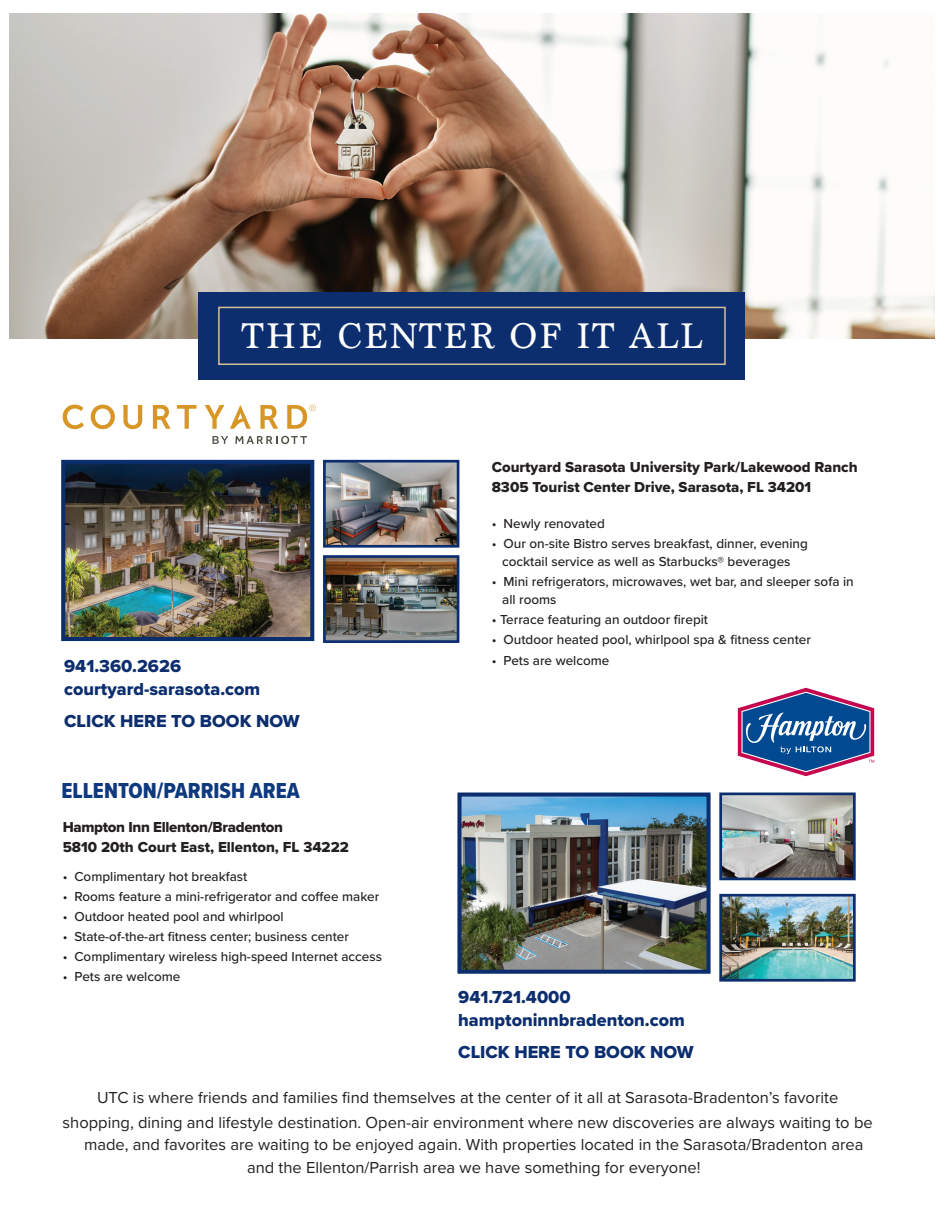
<style>
.page{position:relative;width:945px;height:1215px;background:#fff}
.page>*{position:absolute;margin:0;border:0;box-sizing:border-box;transform-origin:0 0}
.t1{font:37.5px "Marion";letter-spacing:.05em;color:#fff}
.t2{font:22.5px "Proxima Nova Cond Extrabld";color:#0e397f}
.t3{font:18px/23px "Proxima Nova Extrabld";color:#0c2e6e}
.t4{font:16.5px/24.5px "Proxima Nova";color:#231f20;text-align:center}
.t5{font:15px/20px "Proxima Nova Extrabld";color:#231f20}
.t6{font:500 13.5px/18px "Proxima Nova";color:#231f20;text-align:center}
</style>
<div class="page">
<img style="left:10px;top:14px;width:924px;height:325px">
<div style="left:199px;top:292px;width:546px;height:88px;background:#0c2e6e"></div>
<div style="left:218px;top:307px;width:508px;height:58px;border:2px solid #d4c195"></div>
<img style="left:66px;top:465px;width:243px;height:171px">
<div style="left:61px;top:460px;width:253px;height:181px;border:4px solid #0c2e6e"></div>
<img style="left:327px;top:464px;width:128px;height:80px">
<div style="left:323px;top:460px;width:136px;height:88px;border:3px solid #0c2e6e"></div>
<img style="left:327px;top:559px;width:128px;height:80px">
<div style="left:323px;top:555px;width:136px;height:88px;border:3px solid #0c2e6e"></div>
<svg style="left:63px;top:405px;width:21px;height:24px"></svg>
<svg style="left:91px;top:405px;width:24px;height:24px"></svg>
<svg style="left:123px;top:405px;width:19px;height:24px"></svg>
<svg style="left:153px;top:405px;width:18px;height:24px"></svg>
<svg style="left:177px;top:405px;width:20px;height:24px"></svg>
<svg style="left:205px;top:405px;width:19px;height:24px"></svg>
<svg style="left:260px;top:405px;width:18px;height:24px"></svg>
<svg style="left:230px;top:405px;width:21px;height:24px"></svg>
<svg style="left:287px;top:405px;width:29px;height:24px"></svg>
<svg style="left:212px;top:436px;width:16px;height:8px"></svg>
<svg style="left:235px;top:436px;width:72px;height:8px"></svg>
<img style="left:462px;top:798px;width:244px;height:171px">
<div style="left:457px;top:793px;width:254px;height:181px;border:4px solid #0c2e6e"></div>
<img style="left:723px;top:797px;width:129px;height:79px">
<div style="left:719px;top:793px;width:137px;height:87px;border:3px solid #0c2e6e"></div>
<img style="left:723px;top:898px;width:129px;height:80px">
<div style="left:719px;top:894px;width:137px;height:88px;border:3px solid #0c2e6e"></div>
<svg style="left:738px;top:688px;width:136px;height:88px"></svg>
<h1 class="t1" style="left:242px;top:313px;width:462px">THE CENTER OF IT ALL</h1>
<h3 class="t3" style="left:64px;top:655px;width:198px">941.360.2626 courtyard-sarasota.com</h3>
<h3 class="t3" style="left:64px;top:709px;width:237px">CLICK HERE TO BOOK NOW</h3>
<h2 class="t2" style="left:61px;top:774px;width:240px">ELLENTON/PARRISH AREA</h2>
<p class="t5" style="left:63px;top:817px;width:288px">Hampton Inn Ellenton/Bradenton<br>5810 20th Court East, Ellenton, FL 34222</p>
<p class="t6" style="left:63px;top:867px;width:186px">• Complimentary hot breakfast</p>
<p class="t6" style="left:63px;top:887px;width:318px">• Rooms feature a mini-refrigerator and coffee maker</p>
<p class="t6" style="left:63px;top:907px;width:223px">• Outdoor heated pool and whirlpool</p>
<p class="t6" style="left:63px;top:927px;width:288px">• State-of-the-art fitness center; business center</p>
<p class="t6" style="left:63px;top:947px;width:321px">• Complimentary wireless high-speed Internet access</p>
<p class="t6" style="left:63px;top:967px;width:119px">• Pets are welcome</p>
<p class="t5" style="left:492px;top:457px;width:367px">Courtyard Sarasota University Park/Lakewood Ranch<br>8305 Tourist Center Drive, Sarasota, FL 34201</p>
<p class="t6" style="left:492px;top:514px;width:115px">• Newly renovated</p>
<p class="t6" style="left:492px;top:534px;width:318px">• Our on-site Bistro serves breakfast, dinner, evening cocktail service as well as Starbucks® beverages</p>
<p class="t6" style="left:502px;top:572px;width:353px;text-align:left;text-indent:-10px">• Mini refrigerators, microwaves, wet bar, and sleeper sofa in all rooms</p>
<p class="t6" style="left:492px;top:610px;width:218px">• Terrace featuring an outdoor firepit</p>
<p class="t6" style="left:492px;top:630px;width:321px">• Outdoor heated pool, whirlpool spa &amp; fitness center</p>
<p class="t6" style="left:492px;top:651px;width:119px">• Pets are welcome</p>
<h3 class="t3" style="left:458px;top:985px;width:228px">941.721.4000 hamptoninnbradenton.com</h3>
<h3 class="t3" style="left:458px;top:1040px;width:237px">CLICK HERE TO BOOK NOW</h3>
<p class="t4" style="left:63px;top:1085px;width:812px">UTC is where friends and families find themselves at the center of it all at Sarasota-Bradenton’s favorite shopping, dining and lifestyle destination. Open-air environment where new discoveries are always waiting to be</p>
<p class="t4" style="left:84px;top:1133px;width:781px;line-height:22.5px">made, and favorites are waiting to be enjoyed again. With properties located in the Sarasota/Bradenton area and the Ellenton/Parrish area we have something for everyone!</p>
</div>
